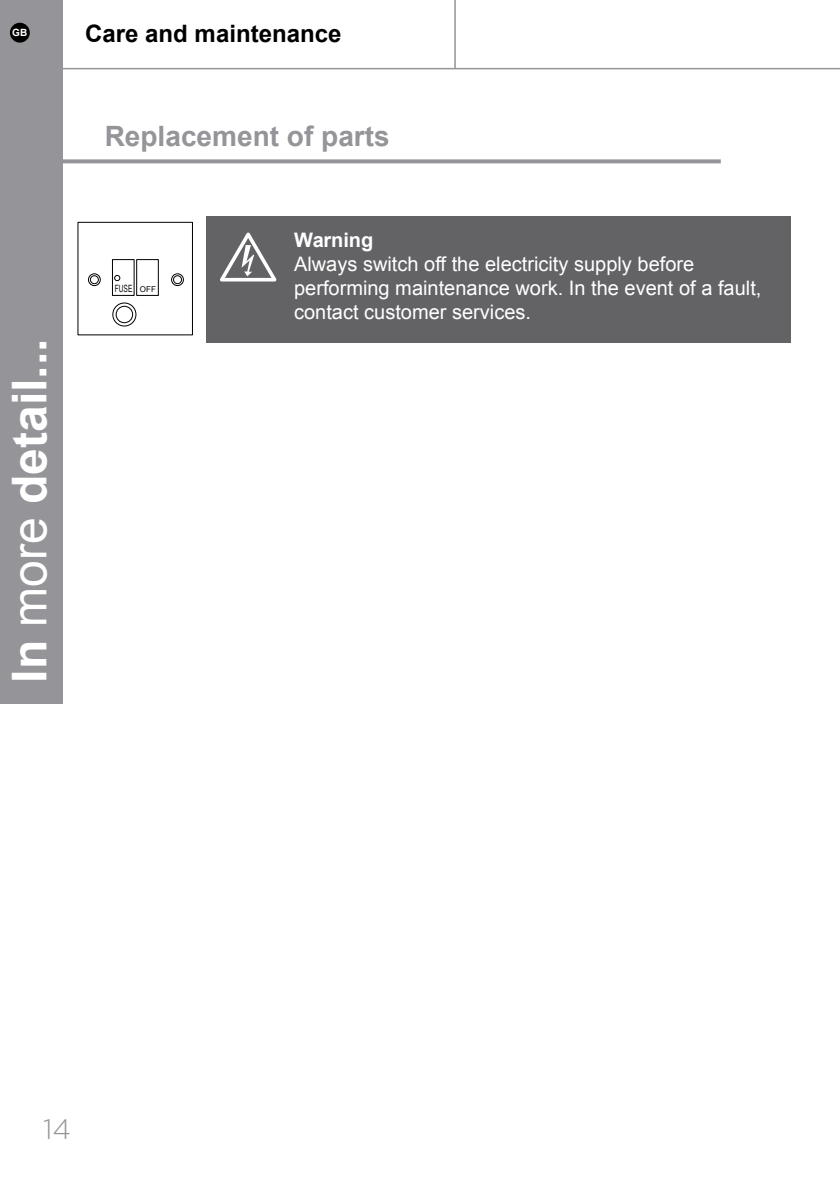
<style>
.page{position:relative;width:840px;height:1191px;background:#fff}
.page>*{position:absolute;margin:0;border:0;box-sizing:border-box;transform-origin:0 0}
.t1{font:700 48px "Arial";color:#fff}
.t2{font:700 28px "Arial";color:#949499}
.t3{font:300 28px "Gotham";color:#939598}
.t4{font:700 24px "Arial";color:#000}
.t5{font:700 24px "Arial";color:#fff}
.t6{font:20px/24px "Arial";color:#fff}
.t7{font:700 20px "Arial";color:#fff}
.t8{font:10px "Arial Narrow";color:#000;scale:.8 1}
.t9{font:700 10px "Arial";color:#fff}
.s1{font-weight:400}
.s2{font-family:"Arial";font-size:8px}
</style>
<div class="page">
<hr style="left:0;top:68px;width:839px;height:1px;background:#949499">
<div style="left:0;top:0;width:62px;height:703px;background:#949499"></div>
<hr style="left:454px;top:0;width:1px;height:69px;background:#949499">
<div style="left:10px;top:23px;width:20px;height:20px;background:#000;border-radius:50%"></div>
<svg style="left:62px;top:159px;width:658px;height:4px;background:#9d9da2"></svg>
<div style="left:206px;top:216px;width:583px;height:126px;background:#636366"></div>
<svg style="left:220px;top:233px;width:56px;height:48px"></svg>
<svg style="left:77px;top:221px;width:116px;height:115px"></svg>
<p class="t5" style="left:14px;top:14px;width:38px">GB</p>
<p class="t9" style="left:12px;top:26px;width:17px">GB</p>
<h1 class="t1" style="left:-2px;top:683px;width:346px;rotate:-90deg">In <span class="s1">more</span> detail...</h1>
<p class="t4" style="left:85px;top:17px;width:258px">Care and maintenance</p>
<h2 class="t2" style="left:105px;top:118px;width:286px">Replacement of parts</h2>
<p class="t8" style="left:115px;top:282px;width:53px">FUSE <span class="s2">OFF</span></p>
<p class="t7" style="left:294px;top:227px;width:81px">Warning</p>
<p class="t6" style="left:294px;top:252px;width:468px">Always switch off the electricity supply before performing maintenance work. In the event of a fault, contact customer services.</p>
<h2 class="t3" style="left:43px;top:1114px;width:29px">14</h2>
</div>
